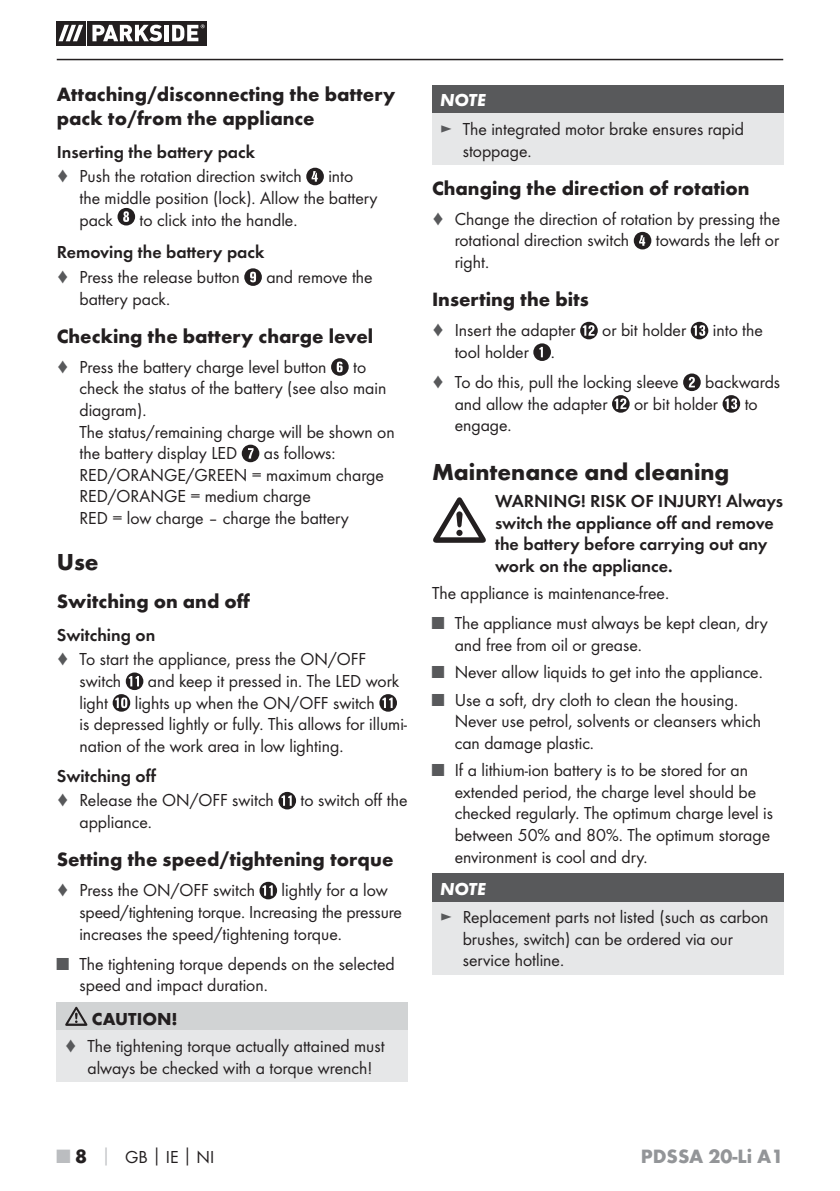
<style>
.page{position:relative;width:840px;height:1191px;background:#fff}
.page>*{position:absolute;margin:0;border:0;box-sizing:border-box;transform-origin:0 0}
.t1{font:700 24px "Futura";color:#231f20}
.t2{font:700 20px/24px "Futura";color:#231f20}
.t3{font:700 20px "Futura";color:#939598}
.t4{font:18px/21.6px "Futura Boo";color:#231f20}
.t5{font:18px/21.6px "Futura Dem";color:#231f20}
.t6{font:700 18px "Futura";color:#231f20}
.t7{font:italic 700 18px "Futura";color:#fff}
.s1{color:#58595b}
.s2{font-family:"Futura";font-weight:700;font-size:20px;color:#bbbdc0}
.s3{font-family:"Futura";font-weight:700;font-size:20px}
.s4{font-family:"Futura";font-weight:700;color:#bbbdc0}
.s5{font-family:"Futura";font-weight:700}
</style>
<div class="page">
<hr style="left:57px;top:59px;width:725px;height:1px;background:#231f20">
<svg style="left:85px;top:21px;width:122px;height:24px"></svg>
<div style="left:56px;top:21px;width:29px;height:24px;background:#231f20"></div>
<div style="left:87px;top:21px;width:119px;height:24px;background:#231f20"></div>
<svg style="left:58px;top:25px;width:25px;height:16px"></svg>
<svg style="left:92px;top:25px;width:70px;height:16px"></svg>
<hr style="left:164px;top:25px;width:4px;height:16px;background:#fff">
<svg style="left:172px;top:24px;width:32px;height:17px"></svg>
<svg style="left:306px;top:168px;width:18px;height:17px"></svg>
<svg style="left:117px;top:208px;width:18px;height:17px"></svg>
<svg style="left:244px;top:268px;width:18px;height:18px"></svg>
<svg style="left:331px;top:358px;width:17px;height:18px"></svg>
<svg style="left:241px;top:444px;width:18px;height:18px"></svg>
<svg style="left:113px;top:672px;width:30px;height:39px"></svg>
<svg style="left:379px;top:694px;width:18px;height:17px"></svg>
<svg style="left:278px;top:792px;width:18px;height:17px"></svg>
<svg style="left:259px;top:881px;width:18px;height:18px"></svg>
<div style="left:57px;top:1002px;width:351px;height:28px;background:#d1d3d4"></div>
<div style="left:57px;top:1030px;width:351px;height:51px;background:#e6e7e8"></div>
<svg style="left:65px;top:1006px;width:22px;height:20px"></svg>
<div style="left:432px;top:85px;width:350px;height:28px;background:#58595b"></div>
<div style="left:432px;top:113px;width:350px;height:51px;background:#e6e7e8"></div>
<svg style="left:633px;top:232px;width:18px;height:17px"></svg>
<svg style="left:580px;top:322px;width:17px;height:17px"></svg>
<svg style="left:690px;top:322px;width:18px;height:17px"></svg>
<svg style="left:533px;top:343px;width:17px;height:18px"></svg>
<svg style="left:683px;top:373px;width:17px;height:18px"></svg>
<svg style="left:612px;top:395px;width:17px;height:18px"></svg>
<svg style="left:722px;top:395px;width:17px;height:18px"></svg>
<svg style="left:433px;top:497px;width:52px;height:46px"></svg>
<div style="left:432px;top:873px;width:350px;height:28px;background:#58595b"></div>
<div style="left:432px;top:901px;width:350px;height:73px;background:#e6e7e8"></div>
<p class="t2" style="left:57px;top:84px;width:340px">Attaching/disconnecting the battery pack to/from the appliance</p>
<p class="t5" style="left:57px;top:142px;width:200px">Inserting the battery pack</p>
<p class="t4" style="left:57px;top:166px;width:246px"><span class="s1">♦</span> Push the rotation direction switch</p>
<p class="t4" style="left:79px;top:166px;width:299px;text-indent:249px">into the middle position (lock). Allow the battery pack</p>
<p class="t4" style="left:139px;top:210px;width:159px">to click into the handle.</p>
<p class="t5" style="left:57px;top:243px;width:209px">Removing the battery pack</p>
<p class="t4" style="left:57px;top:267px;width:184px"><span class="s1">♦</span> Press the release button</p>
<p class="t4" style="left:266px;top:267px;width:108px">and remove the</p>
<p class="t4" style="left:79px;top:289px;width:92px">battery pack.</p>
<p class="t2" style="left:57px;top:326px;width:318px">Checking the battery charge level</p>
<p class="t4" style="left:57px;top:357px;width:271px"><span class="s1">♦</span> Press the battery charge level button</p>
<p class="t4" style="left:79px;top:357px;width:316px;text-indent:273px">to check the status of the battery (see also main diagram).<br>The status/remaining charge will be shown on the battery display LED</p>
<p class="t4" style="left:79px;top:443px;width:306px;text-indent:184px">as follows:<br>RED/ORANGE/GREEN = maximum charge<br>RED/ORANGE = medium charge<br>RED = low charge – charge the battery</p>
<h1 class="t1" style="left:57px;top:552px;width:43px">Use</h1>
<p class="t2" style="left:57px;top:591px;width:195px">Switching on and off</p>
<p class="t5" style="left:57px;top:625px;width:100px">Switching on</p>
<p class="t4" style="left:79px;top:649px;width:288px;text-indent:-23px"><span class="s1">♦</span> To start the appliance, press the ON/OFF switch</p>
<p class="t4" style="left:148px;top:671px;width:253px">and keep it pressed in. The LED work</p>
<p class="t4" style="left:79px;top:693px;width:329px;text-indent:55px">lights up when the ON/OFF switch<br>is depressed lightly or fully. This allows for illumi&shy;nation of the work area in low lighting.</p>
<p class="t5" style="left:57px;top:766px;width:101px">Switching off</p>
<p class="t4" style="left:57px;top:790px;width:218px"><span class="s1">♦</span> Release the ON/OFF switch</p>
<p class="t4" style="left:300px;top:790px;width:108px">to switch off the</p>
<p class="t4" style="left:79px;top:812px;width:74px">appliance.</p>
<p class="t2" style="left:57px;top:849px;width:338px">Setting the speed/tightening torque</p>
<p class="t4" style="left:57px;top:880px;width:200px"><span class="s1">♦</span> Press the ON/OFF switch</p>
<p class="t4" style="left:79px;top:693px;width:30px">light</p>
<p class="t4" style="left:79px;top:880px;width:324px;text-indent:202px">lightly for a low speed/tightening torque. Increasing the pressure increases the speed/tightening torque.</p>
<p class="t4" style="left:79px;top:954px;width:316px;text-indent:-23px"><span class="s1">■</span> The tightening torque depends on the selected speed and impact duration.</p>
<p class="t6" style="left:92px;top:1011px;width:87px">CAUTION!</p>
<p class="t4" style="left:65px;top:1036px;width:321px;text-align:center"><span class="s1">♦</span> The tightening torque actually attained must always be checked with a torque wrench!</p>
<p class="t7" style="left:440px;top:94px;width:47px">NOTE</p>
<p class="t4" style="left:462px;top:119px;width:283px;text-indent:-23px"><span class="s1">►</span> The integrated motor brake ensures rapid stoppage.</p>
<p class="t2" style="left:432px;top:178px;width:319px">Changing the direction of rotation</p>
<p class="t4" style="left:454px;top:209px;width:327px;text-indent:-23px"><span class="s1">♦</span> Change the direction of rotation by pressing the rotational direction switch</p>
<p class="t4" style="left:655px;top:231px;width:125px">towards the left or</p>
<p class="t4" style="left:454px;top:252px;width:36px">right.</p>
<p class="t2" style="left:432px;top:289px;width:158px">Inserting the bits</p>
<p class="t4" style="left:432px;top:320px;width:145px"><span class="s1">♦</span> Insert the adapter</p>
<p class="t4" style="left:602px;top:320px;width:85px">or bit holder</p>
<p class="t4" style="left:712px;top:320px;width:52px">into the</p>
<p class="t4" style="left:432px;top:338px;width:248px;line-height:30.2px;text-indent:23px">tool holder .<br><span class="s1">♦</span> To do this, pull the locking sleeve</p>
<p class="t4" style="left:704px;top:372px;width:76px">backwards</p>
<p class="t4" style="left:454px;top:394px;width:154px">and allow the adapter</p>
<p class="t4" style="left:633px;top:394px;width:85px">or bit holder</p>
<p class="t4" style="left:744px;top:394px;width:15px">to</p>
<p class="t4" style="left:454px;top:415px;width:58px">engage.</p>
<h1 class="t1" style="left:432px;top:462px;width:299px">Maintenance and cleaning</h1>
<p class="t5" style="left:494px;top:491px;width:289px">WARNING! RISK OF INJURY! Always switch the appliance off and remove the battery before carrying out any work on the appliance.</p>
<p class="t4" style="left:432px;top:583px;width:238px">The appliance is maintenance-free.</p>
<p class="t4" style="left:454px;top:613px;width:314px;text-indent:-23px"><span class="s1">■</span> The appliance must always be kept clean, dry and free from oil or grease.</p>
<p class="t4" style="left:432px;top:662px;width:332px"><span class="s1">■</span> Never allow liquids to get into the appliance.</p>
<p class="t4" style="left:454px;top:690px;width:308px;text-indent:-23px"><span class="s1">■</span> Use a soft, dry cloth to clean the housing.<br>Never use petrol, solvents or cleansers which can damage plastic.</p>
<p class="t4" style="left:454px;top:760px;width:320px;text-indent:-23px"><span class="s1">■</span> If a lithium-ion battery is to be stored for an extended period, the charge level should be checked regularly. The optimum charge level is between 50% and 80%. The optimum storage environment is cool and dry.</p>
<p class="t7" style="left:440px;top:882px;width:47px">NOTE</p>
<p class="t4" style="left:462px;top:907px;width:307px;text-indent:-23px"><span class="s1">►</span> Replacement parts not listed (such as carbon brushes, switch) can be ordered via our service hotline.</p>
<p class="t4" style="left:57px;top:1146px;width:159px"><span class="s2">■</span> <span class="s3">8</span> <span class="s4">│</span> GB<span class="s5">│</span>IE<span class="s5">│</span>NI</p>
<p class="t3" style="left:640px;top:1148px;width:144px">PDSSA 20-Li A1</p>
</div>
